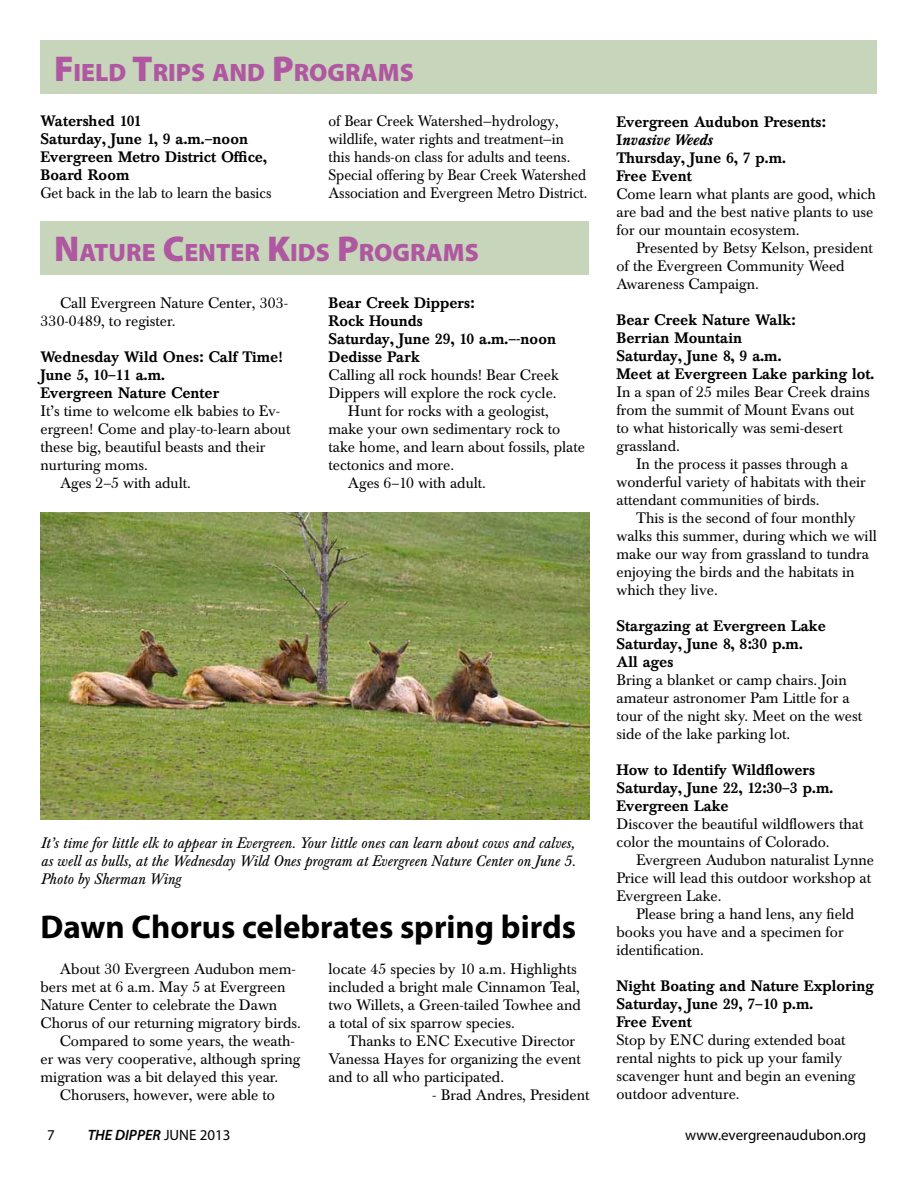
<style>
.page{position:relative;width:918px;height:1188px;background:#fff}
.page>*{position:absolute;margin:0;border:0;box-sizing:border-box;transform-origin:0 0}
.t1{font:700 33px "Myriad Pro";color:#000}
.t2{font:900 25.2px "Myriad Pro";color:#b057a1}
.t3{font:15px/18px "Baskerville BE";color:#000}
.t4{font:500 15px/18px "Baskerville BE";color:#000}
.t5{font:15px/18px "Baskerville BE";color:#000;scale:.96 1}
.t6{font:italic 15px/18px "Baskerville BE";color:#000;text-align:justify}
.t7{font:15px "Myriad Pro";color:#000}
.t8{font:italic 600 15px "Myriad Pro";color:#000}
.s1{font-size:36px}
.s2{font-style:italic}
.s3{font-weight:400;font-style:normal}
</style>
<div class="page">
<div style="left:40px;top:40px;width:838px;height:54px;background:#c7d6ba"></div>
<div style="left:40px;top:221px;width:550px;height:54px;background:#c7d6ba"></div>
<img style="left:40px;top:513px;width:549px;height:307px">
<h2 class="t2" style="left:54px;top:56px;width:361px"><span class="s1">F</span>IELD <span class="s1">T</span>RIPS AND <span class="s1">P</span>ROGRAMS</h2>
<p class="t4" style="left:40px;top:112px;width:228px">Watershed 101<br>Saturday, June 1, 9 a.m.–noon<br>Evergreen Metro District Office,<br>Board Room</p>
<p class="t5" style="left:40px;top:184px;width:242px">Get back in the lab to learn the basics</p>
<p class="t5" style="left:328px;top:112px;width:271px">of Bear Creek Watershed—hydrology, wildlife, water rights and treatment—in this hands-on class for adults and teens.<br>Special offering by Bear Creek Watershed Association and Evergreen Metro District.</p>
<p class="t4" style="left:616px;top:114px;width:211px">Evergreen Audubon Presents:<br>I<span class="s2">nvasive Weeds<br></span>Thursday, June 6, 7 p.m.<br>Free Event</p>
<p class="t3" style="left:616px;top:186px;width:261px">Come learn what plants are good, which are bad and the best native plants to use for our mountain ecosystem.</p>
<p class="t3" style="left:616px;top:240px;width:258px;text-indent:20px">Presented by Betsy Kelson, president of the Evergreen Community Weed<br>Awareness Campaign.</p>
<p class="t4" style="left:616px;top:312px;width:259px">Bear Creek Nature Walk:<br>Berrian Mountain<br>Saturday, June 8, 9 a.m.<br>Meet at Evergreen Lake parking lot.</p>
<p class="t3" style="left:616px;top:384px;width:255px">In a span of 25 miles Bear Creek drains from the summit of Mount Evans out to what historically was semi-desert grassland.</p>
<p class="t3" style="left:616px;top:456px;width:251px;text-indent:20px">In the process it passes through a wonderful variety of habitats with their attendant communities of birds.</p>
<p class="t3" style="left:616px;top:510px;width:262px;text-indent:20px">This is the second of four monthly walks this summer, during which we will make our way from grassland to tundra enjoying the birds and the habitats in which they live.</p>
<p class="t4" style="left:616px;top:618px;width:211px">Stargazing at Evergreen Lake<br>Saturday, June 8, 8:30 p.m.<br>All ages</p>
<p class="t3" style="left:616px;top:672px;width:247px">Bring a blanket or camp chairs. Join amateur astronomer Pam Little for a tour of the night sky. Meet on the west side of the lake parking lot.</p>
<p class="t4" style="left:616px;top:762px;width:218px">How to Identify Wildflowers<br>Saturday, June 22, 12:30–3 p.m.<br>Evergreen Lake</p>
<p class="t3" style="left:616px;top:816px;width:248px">Discover the beautiful wildflowers that color the mountains of Colorado.</p>
<p class="t3" style="left:616px;top:852px;width:259px;text-indent:20px">Evergreen Audubon naturalist Lynne<br>Price will lead this outdoor workshop at<br>Evergreen Lake.</p>
<p class="t3" style="left:616px;top:906px;width:239px;text-indent:20px">Please bring a hand lens, any field books you have and a specimen for identification.</p>
<p class="t4" style="left:616px;top:978px;width:259px">Night Boating and Nature Exploring<br>Saturday, June 29, 7–10 p.m.<br>Free Event</p>
<p class="t3" style="left:616px;top:1032px;width:240px">Stop by ENC during extended boat rental nights to pick up your family scavenger hunt and begin an evening outdoor adventure.</p>
<h2 class="t2" style="left:54px;top:236px;width:426px"><span class="s1">N</span>ATURE <span class="s1">C</span>ENTER <span class="s1">K</span>IDS <span class="s1">P</span>ROGRAMS</h2>
<p class="t3" style="left:40px;top:294px;width:249px;text-indent:20px">Call Evergreen Nature Center, 303-<br>330-0489, to register.</p>
<p class="t4" style="left:40px;top:348px;width:244px">Wednesday Wild Ones: Calf Time!<br>June 5, 10–11 a.m.<br>Evergreen Nature Center</p>
<p class="t3" style="left:40px;top:402px;width:241px">It’s time to welcome elk babies to Ev-</p>
<p class="t3" style="left:40px;top:420px;width:252px">ergreen! Come and play-to-learn about</p>
<p class="t3" style="left:40px;top:438px;width:226px">these big, beautiful beasts and their</p>
<p class="t3" style="left:40px;top:456px;width:109px">nurturing moms.</p>
<p class="t3" style="left:60px;top:474px;width:132px">Ages 2–5 with adult.</p>
<p class="t4" style="left:328px;top:294px;width:229px">Bear Creek Dippers:<br>Rock Hounds<br>Saturday, June 29, 10 a.m.–-noon<br>Dedisse Park</p>
<p class="t3" style="left:328px;top:366px;width:232px">Calling all rock hounds! Bear Creek</p>
<p class="t3" style="left:328px;top:384px;width:230px">Dippers will explore the rock cycle.</p>
<p class="t3" style="left:348px;top:402px;width:202px">Hunt for rocks with a geologist,</p>
<p class="t3" style="left:328px;top:420px;width:233px">make your own sedimentary rock to</p>
<p class="t3" style="left:328px;top:438px;width:258px">take home, and learn about fossils, plate</p>
<p class="t3" style="left:328px;top:456px;width:127px">tectonics and more.</p>
<p class="t3" style="left:348px;top:474px;width:140px">Ages 6–10 with adult.</p>
<p class="t6" style="left:40px;top:834px;width:536px">It’s time for little elk to appear in Evergreen. Your little ones can learn about cows and calves, as well as bulls, at the Wednesday Wild Ones program at Evergreen Nature Center on June 5.<br>Photo by Sherman Wing</p>
<h1 class="t1" style="left:40px;top:906px;width:537px">Dawn Chorus celebrates spring birds</h1>
<p class="t3" style="left:328px;top:960px;width:254px">locate 45 species by 10 a.m. Highlights included a bright male Cinnamon Teal, two Willets, a Green-tailed Towhee and a total of six sparrow species.</p>
<p class="t3" style="left:328px;top:1032px;width:254px;text-indent:20px">Thanks to ENC Executive Director<br>Vanessa Hayes for organizing the event and to all who participated.</p>
<p class="t3" style="left:432px;top:1086px;width:159px">- Brad Andres, President</p>
<p class="t3" style="left:60px;top:960px;width:237px">About 30 Evergreen Audubon mem-</p>
<p class="t3" style="left:40px;top:978px;width:247px">bers met at 6 a.m. May 5 at Evergreen</p>
<p class="t3" style="left:40px;top:996px;width:238px">Nature Center to celebrate the Dawn</p>
<p class="t3" style="left:40px;top:1014px;width:262px">Chorus of our returning migratory birds.</p>
<p class="t3" style="left:60px;top:1032px;width:237px">Compared to some years, the weath-</p>
<p class="t3" style="left:40px;top:1050px;width:261px">er was very cooperative, although spring</p>
<p class="t3" style="left:40px;top:1068px;width:239px">migration was a bit delayed this year.</p>
<p class="t3" style="left:60px;top:1086px;width:216px">Chorusers, however, were able to</p>
<p class="t7" style="left:47px;top:1125px;width:9px">7</p>
<p class="t8" style="left:88px;top:1125px;width:144px">THE DIPPER <span class="s3">JUNE 2013</span></p>
<p class="t7" style="left:685px;top:1125px;width:183px">www.evergreenaudubon.org</p>
</div>
